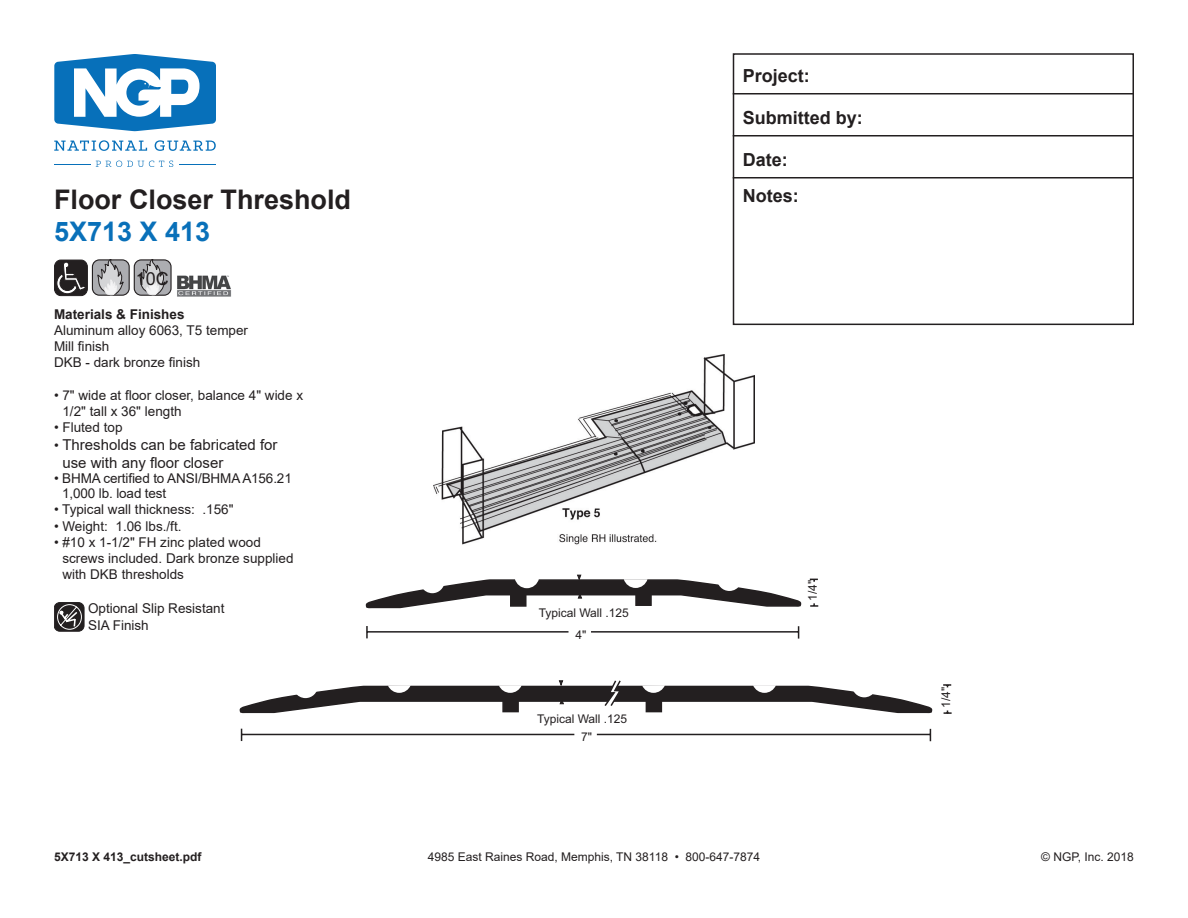
<style>
.page{position:relative;width:1188px;height:918px;background:#fff}
.page>*{position:absolute;margin:0;border:0;box-sizing:border-box;transform-origin:0 0}
.t1{font:700 27px "Arial";color:#231f20}
.t2{font:700 27px "Arial";color:#0970b9}
.t3{font:700 18px/36px "Arial";color:#231f20}
.t4{font:18px "Arial";color:#231f20}
.t5{font:15px/18px "Arial";color:#231f20}
.t6{font:13.5px/16.2px "Arial";color:#231f20}
.t7{font:700 13.5px "Arial";color:#231f20}
.t8{font:12px/21.8px "Arial";color:#231f20;text-align:center}
.t9{font:700 12px "Arial";color:#231f20}
.s1{font-size:13.5px}
</style>
<div class="page">
<hr style="left:733px;top:93px;width:401px;height:1px;background:#231f20">
<hr style="left:733px;top:135px;width:401px;height:1px;background:#231f20">
<hr style="left:733px;top:177px;width:401px;height:1px;background:#231f20">
<svg style="left:54px;top:54px;width:162px;height:77px"></svg>
<svg style="left:54px;top:140px;width:93px;height:11px"></svg>
<svg style="left:155px;top:140px;width:61px;height:11px"></svg>
<svg style="left:96px;top:161px;width:77px;height:6px"></svg>
<hr style="left:54px;top:164px;width:37px;height:1px;background:#0770ba">
<hr style="left:179px;top:164px;width:37px;height:1px;background:#0770ba">
<div style="left:733px;top:53px;width:401px;height:272px;border:2px solid #231f20"></div>
<div style="left:54px;top:260px;width:33px;height:36px;background:#231f20;border-radius:7px"></div>
<div style="left:54px;top:260px;width:34px;height:36px;border:1px solid #231f20;border-radius:7px"></div>
<svg style="left:57px;top:262px;width:29px;height:32px"></svg>
<div style="left:92px;top:260px;width:37px;height:35px;background:#acadb1;border-radius:7px"></div>
<div style="left:92px;top:259px;width:38px;height:37px;border:1px solid #231f20;border-radius:7px"></div>
<svg style="left:97px;top:259px;width:27px;height:37px"></svg>
<div style="left:134px;top:260px;width:37px;height:35px;background:#acadb1;border-radius:7px"></div>
<div style="left:134px;top:259px;width:38px;height:37px;border:1px solid #231f20;border-radius:7px"></div>
<svg style="left:139px;top:259px;width:27px;height:37px"></svg>
<img style="left:177px;top:275px;width:54px;height:22px">
<div style="left:54px;top:603px;width:30px;height:28px;background:#231f20;border-radius:6px"></div>
<div style="left:54px;top:602px;width:30px;height:29px;border:1px solid #231f20;border-radius:6px"></div>
<svg style="left:57px;top:604px;width:25px;height:26px"></svg>
<img style="left:433px;top:355px;width:322px;height:190px">
<hr style="left:367px;top:631px;width:202px;height:2px;background:#231f20">
<hr style="left:591px;top:631px;width:208px;height:2px;background:#231f20">
<svg style="left:366px;top:626px;width:2px;height:12px"></svg>
<svg style="left:810px;top:579px;width:8px;height:3px"></svg>
<svg style="left:810px;top:603px;width:8px;height:4px"></svg>
<svg style="left:366px;top:575px;width:436px;height:34px"></svg>
<hr style="left:242px;top:734px;width:332px;height:1px;background:#231f20">
<hr style="left:597px;top:734px;width:334px;height:1px;background:#231f20">
<svg style="left:241px;top:729px;width:1px;height:12px"></svg>
<svg style="left:943px;top:684px;width:8px;height:3px"></svg>
<svg style="left:944px;top:710px;width:8px;height:4px"></svg>
<svg style="left:240px;top:680px;width:693px;height:34px"></svg>
<h1 class="t1" style="left:54px;top:180px;width:299px">Floor Closer Threshold</h1>
<h1 class="t2" style="left:54px;top:213px;width:158px">5X713 X 413</h1>
<h2 class="t4" style="left:136px;top:266px;width:35px">10C</h2>
<p class="t7" style="left:54px;top:305px;width:132px">Materials &amp; Finishes</p>
<p class="t6" style="left:54px;top:322px;width:196px">Aluminum alloy 6063, T5 temper<br>Mill finish<br>DKB - dark bronze finish</p>
<p class="t6" style="left:62px;top:387px;width:242px;text-indent:-8px">• 7" wide at floor closer, balance 4" wide x<br>1/2" tall x 36" length</p>
<p class="t6" style="left:54px;top:419px;width:70px">• Fluted top</p>
<p class="t5" style="left:62px;top:436px;width:217px;text-indent:-8px"><span class="s1">•</span> Thresholds can be fabricated for use with any floor closer</p>
<p class="t6" style="left:62px;top:471px;width:231px;line-height:15px;text-indent:-8px">• BHMA certified to ANSI/BHMA A156.21<br>1,000 lb. load test</p>
<p class="t6" style="left:54px;top:502px;width:181px">• Typical wall thickness: .156"</p>
<p class="t6" style="left:54px;top:518px;width:129px">• Weight: 1.06 lbs./ft.</p>
<p class="t6" style="left:62px;top:534px;width:233px;text-indent:-8px">• #10 x 1-1/2" FH zinc plated wood screws included. Dark bronze supplied with DKB thresholds</p>
<p class="t6" style="left:88px;top:601px;width:138px">Optional Slip Resistant<br>SIA Finish</p>
<p class="t8" style="left:539px;top:602px;width:92px">Typical Wall .125<br>4"</p>
<p class="t8" style="left:581px;top:710px;width:47px;line-height:18px;text-align:left;text-indent:-44px">Typical Wall .125<br>7"</p>
<h2 class="t3" style="left:743px;top:58px;width:69px">Project:</h2>
<h2 class="t3" style="left:743px;top:100px;width:122px">Submitted by:</h2>
<h2 class="t3" style="left:743px;top:142px;width:57px">Date:<br>Notes:</h2>
<p class="t8" style="left:802px;top:601px;width:22px;rotate:-90deg">1/4"</p>
<p class="t8" style="left:935px;top:708px;width:22px;rotate:-90deg">1/4"</p>
<p class="t9" style="left:54px;top:848px;width:149px">5X713 X 413_cutsheet.pdf</p>
<p class="t8" style="left:428px;top:846px;width:334px">4985 East Raines Road, Memphis, TN 38118 • 800-647-7874</p>
<p class="t8" style="left:1041px;top:846px;width:94px">© NGP, Inc. 2018</p>
</div>
